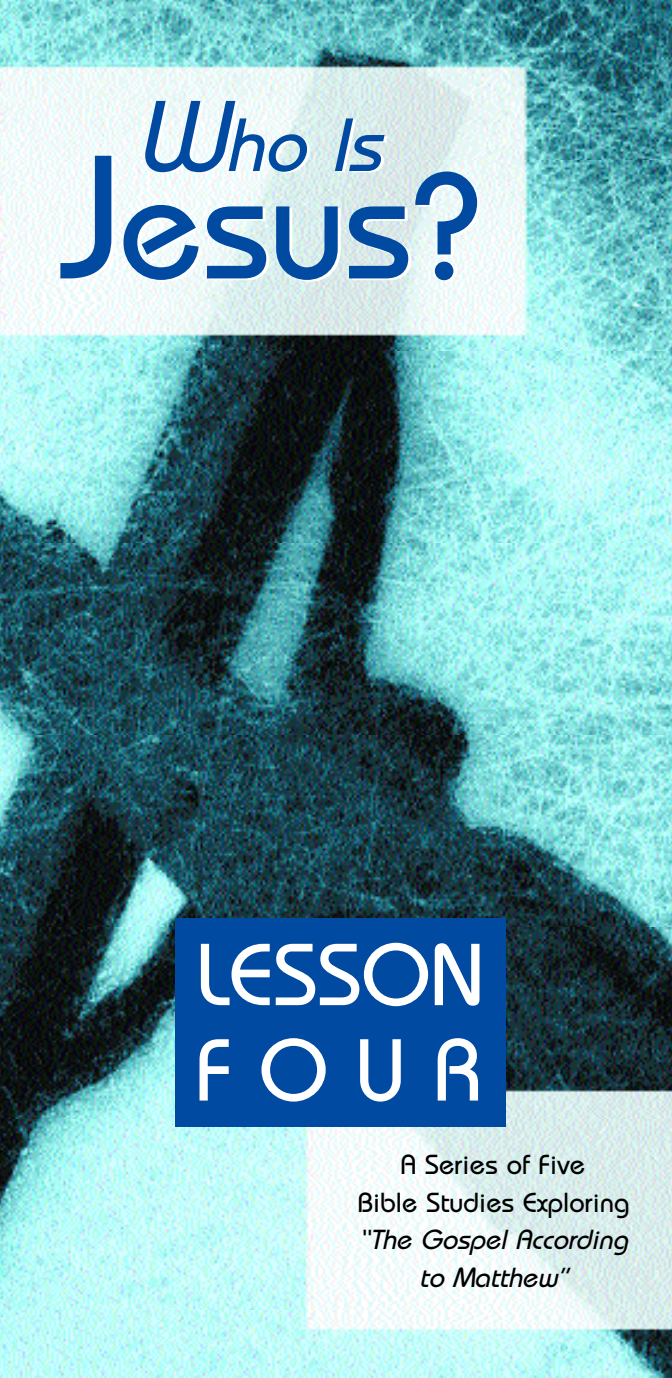
<style>
.page{position:relative;width:672px;height:1378px;background:#fff}
.page>*{position:absolute;margin:0;border:0;box-sizing:border-box;transform-origin:0 0}
.t1{font:500 150px "Bordeaux";color:#004aa1}
.t2{font:500 87.5px/95.5px "Bordeaux";color:#fff}
.t3{font:italic 500 75px "Bordeaux";color:#004aa1}
.t4{font:500 27.5px/37.8px "Bordeaux";color:#000;text-align:center}
.t5{font:italic 500 27.5px/37.8px "Bordeaux";color:#000;text-align:center}
.s1{font-size:100px}
.s2{font-size:175px}
</style>
<div class="page">
<img style="left:0;top:0;width:671px;height:1378px">
<div style="left:175px;top:918px;width:330px;height:209px;background:#004aa1"></div>
<h3 class="t3" style="left:136px;top:111px;width:261px"><span class="s1">W</span>ho Is</h3>
<h1 class="t1" style="left:61px;top:158px;width:418px"><span class="s2">J</span>esus?</h1>
<h2 class="t2" style="left:195px;top:931px;width:290px">LESSON<br>F O U R</h2>
<p class="t4" style="left:357px;top:1146px;width:273px">A Series of Five<br>Bible Studies Exploring</p>
<p class="t5" style="left:358px;top:1221px;width:276px">“The Gospel According to Matthew”</p>
</div>
